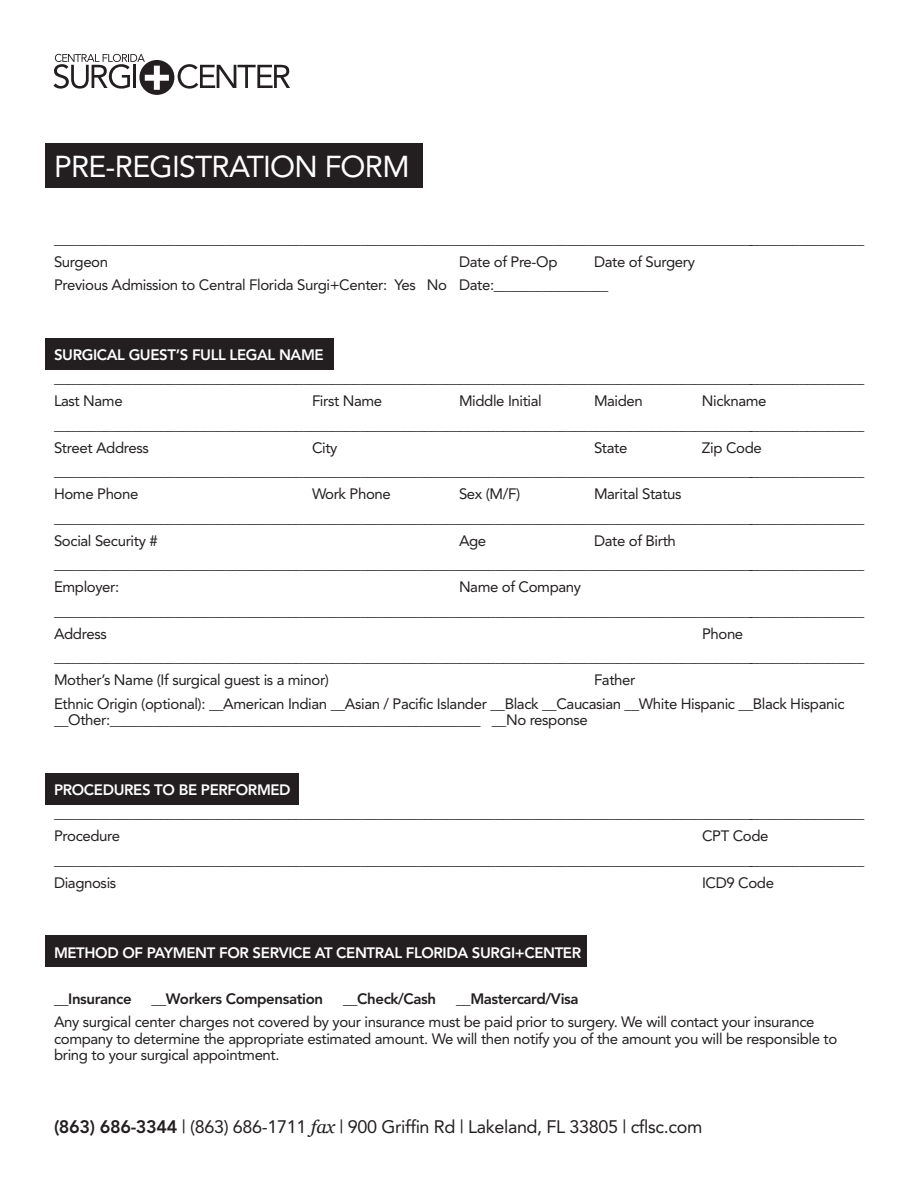
<style>
.page{position:relative;width:918px;height:1188px;background:#fff}
.page>*{position:absolute;margin:0;border:0;box-sizing:border-box;transform-origin:0 0}
.t1{font:30px "Avenir";letter-spacing:-.025em;color:#fff}
.t2{font:18px "Avenir";letter-spacing:-.02em;color:#231f20}
.t3{font:15px/16.5px "Avenir";letter-spacing:-.025em;color:#231f20}
.t4{font:800 15px "Avenir";letter-spacing:-.025em;color:#fff}
.t5{font:800 15px "Avenir";letter-spacing:-.025em;color:#231f20}
.s1{font-weight:800}
.s2{font-family:"Georgia";font-style:italic}
</style>
<div class="page">
<svg style="left:53px;top:54px;width:237px;height:41px"></svg>
<div style="left:45px;top:144px;width:378px;height:44px;background:#231f20"></div>
<div style="left:45px;top:338px;width:288px;height:32px;background:#231f20"></div>
<div style="left:45px;top:773px;width:254px;height:32px;background:#231f20"></div>
<div style="left:45px;top:935px;width:542px;height:32px;background:#231f20"></div>
<p class="t1" style="left:54px;top:149px;width:357px">PRE-REGISTRATION FORM</p>
<p class="t3" style="left:54px;top:230px;width:812px">__________________________________________________________________________________________________________________</p>
<p class="t3" style="left:54px;top:254px;width:56px">Surgeon</p>
<p class="t3" style="left:459px;top:254px;width:100px">Date of Pre-Op</p>
<p class="t3" style="left:594px;top:254px;width:102px">Date of Surgery</p>
<p class="t3" style="left:54px;top:277px;width:556px">Previous Admission to Central Florida Surgi+Center: Yes No Date:________________</p>
<p class="t4" style="left:54px;top:346px;width:271px">SURGICAL GUEST’S FULL LEGAL NAME</p>
<p class="t3" style="left:54px;top:370px;width:812px">__________________________________________________________________________________________________________________</p>
<p class="t3" style="left:54px;top:393px;width:70px">Last Name</p>
<p class="t3" style="left:312px;top:393px;width:72px">First Name</p>
<p class="t3" style="left:459px;top:393px;width:84px">Middle Initial</p>
<p class="t3" style="left:594px;top:393px;width:50px">Maiden</p>
<p class="t3" style="left:702px;top:393px;width:66px">Nickname</p>
<p class="t3" style="left:54px;top:416px;width:812px">__________________________________________________________________________________________________________________</p>
<p class="t3" style="left:54px;top:440px;width:96px">Street Address</p>
<p class="t3" style="left:312px;top:440px;width:27px">City</p>
<p class="t3" style="left:594px;top:440px;width:35px">State</p>
<p class="t3" style="left:702px;top:440px;width:61px">Zip Code</p>
<p class="t3" style="left:54px;top:463px;width:812px">__________________________________________________________________________________________________________________</p>
<p class="t3" style="left:54px;top:486px;width:86px">Home Phone</p>
<p class="t3" style="left:312px;top:486px;width:80px">Work Phone</p>
<p class="t3" style="left:459px;top:486px;width:63px">Sex (M/F)</p>
<p class="t3" style="left:594px;top:486px;width:89px">Marital Status</p>
<p class="t3" style="left:54px;top:509px;width:812px">__________________________________________________________________________________________________________________</p>
<p class="t3" style="left:54px;top:533px;width:105px">Social Security #</p>
<p class="t3" style="left:459px;top:533px;width:29px">Age</p>
<p class="t3" style="left:594px;top:533px;width:83px">Date of Birth</p>
<p class="t3" style="left:54px;top:556px;width:812px">__________________________________________________________________________________________________________________</p>
<p class="t3" style="left:54px;top:579px;width:67px">Employer:</p>
<p class="t3" style="left:459px;top:579px;width:124px">Name of Company</p>
<p class="t3" style="left:54px;top:602px;width:812px">__________________________________________________________________________________________________________________</p>
<p class="t3" style="left:54px;top:626px;width:54px">Address</p>
<p class="t3" style="left:702px;top:626px;width:43px">Phone</p>
<p class="t3" style="left:54px;top:649px;width:812px">__________________________________________________________________________________________________________________</p>
<p class="t3" style="left:54px;top:672px;width:277px">Mother’s Name (If surgical guest is a minor)</p>
<p class="t3" style="left:594px;top:672px;width:43px">Father</p>
<p class="t3" style="left:54px;top:695px;width:792px">Ethnic Origin (optional): __American Indian __Asian / Pacific Islander __Black __Caucasian __White Hispanic __Black Hispanic __Other:____________________________________________________ __No response</p>
<p class="t4" style="left:54px;top:781px;width:238px">PROCEDURES TO BE PERFORMED</p>
<p class="t3" style="left:54px;top:805px;width:812px">__________________________________________________________________________________________________________________</p>
<p class="t3" style="left:54px;top:828px;width:68px">Procedure</p>
<p class="t3" style="left:702px;top:828px;width:68px">CPT Code</p>
<p class="t3" style="left:54px;top:851px;width:812px">__________________________________________________________________________________________________________________</p>
<p class="t3" style="left:54px;top:875px;width:64px">Diagnosis</p>
<p class="t3" style="left:702px;top:875px;width:74px">ICD9 Code</p>
<p class="t4" style="left:54px;top:944px;width:529px">METHOD OF PAYMENT FOR SERVICE AT CENTRAL FLORIDA SURGI+CENTER</p>
<p class="t5" style="left:54px;top:990px;width:79px">__Insurance</p>
<p class="t5" style="left:152px;top:990px;width:173px">__Workers Compensation</p>
<p class="t5" style="left:343px;top:990px;width:95px">__Check/Cash</p>
<p class="t5" style="left:456px;top:990px;width:124px">__Mastercard/Visa</p>
<p class="t3" style="left:54px;top:1014px;width:785px">Any surgical center charges not covered by your insurance must be paid prior to surgery. We will contact your insurance company to determine the appropriate estimated amount. We will then notify you of the amount you will be responsible to bring to your surgical appointment.</p>
<p class="t2" style="left:54px;top:1116px;width:650px"><span class="s1">(863) 686-3344</span> | (863) 686-1711 <span class="s2">fax</span> | 900 Griffin Rd | Lakeland, FL 33805 | cflsc.com</p>
</div>
